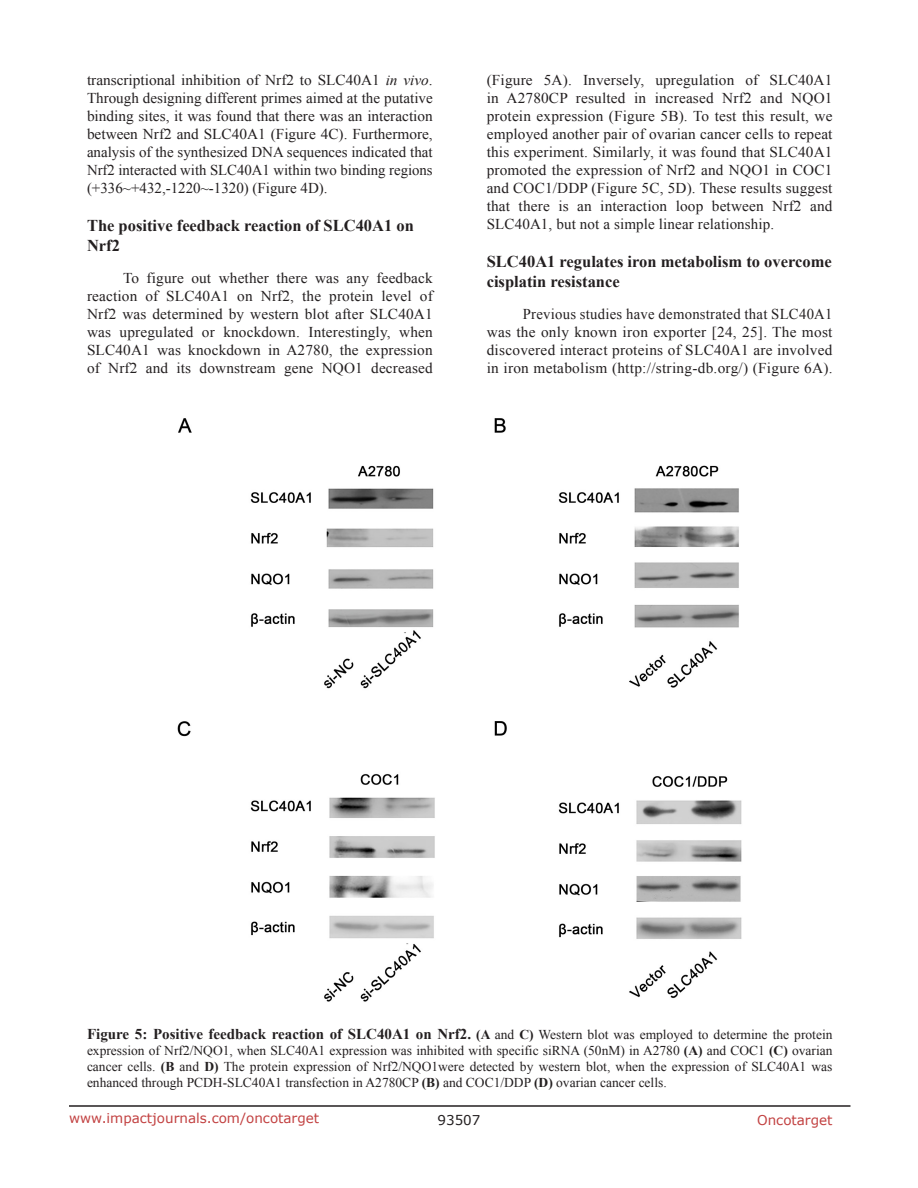
<style>
.page{position:relative;width:918px;height:1188px;background:#fff}
.page>*{position:absolute;margin:0;border:0;box-sizing:border-box;transform-origin:0 0}
.SubHeading{font:700 16.5px/19.8px "Times New Roman";color:#231f20}
.BodyText{font:15px/18px "Times New Roman";letter-spacing:.01em;color:#231f20;text-align:justify}
.figuretext{font:700 15px "Times New Roman";color:#231f20}
.figuretext-2{font:13.5px/16.2px "Times New Roman";color:#231f20;text-align:justify}
.t1{font:13.5px "Verdana";color:#c24141}
.t2{font:13.5px "Verdana";color:#231f20}
.s1{font-style:italic}
.s2{font-size:13.5px}
.s3{font-weight:400;font-size:13.5px}
.s4{font-weight:700}
</style>
<div class="page">
<hr style="left:69px;top:1105px;width:781px;height:2px;background:#231f20">
<img style="left:177px;top:418px;width:565px;height:584px">
<p class="BodyText" style="left:87px;top:71px;width:347px">transcriptional inhibition of Nrf2 to SLC40A1 <span class="s1">in vivo</span>.<br>Through designing different primes aimed at the putative binding sites, it was found that there was an interaction between Nrf2 and SLC40A1 (Figure 4C). Furthermore, analysis of the synthesized DNA sequences indicated that Nrf2 interacted with SLC40A1 within two binding regions (+336~+432,-1220~-1320) (Figure 4D).</p>
<p class="SubHeading" style="left:87px;top:215px;width:328px">The positive feedback reaction of SLC40A1 on<br>Nrf2</p>
<p class="BodyText" style="left:87px;top:268px;width:347px;text-indent:36px">To figure out whether there was any feedback reaction of SLC40A1 on Nrf2, the protein level of Nrf2 was determined by western blot after SLC40A1 was upregulated or knockdown. Interestingly, when SLC40A1 was knockdown in A2780, the expression of Nrf2 and its downstream gene NQO1 decreased</p>
<p class="BodyText" style="left:487px;top:71px;width:347px">(Figure 5A). Inversely, upregulation of SLC40A1 in A2780CP resulted in increased Nrf2 and NQO1 protein expression (Figure 5B). To test this result, we employed another pair of ovarian cancer cells to repeat this experiment. Similarly, it was found that SLC40A1 promoted the expression of Nrf2 and NQO1 in COC1 and COC1/DDP (Figure 5C, 5D). These results suggest that there is an interaction loop between Nrf2 and SLC40A1, but not a simple linear relationship.</p>
<p class="SubHeading" style="left:487px;top:251px;width:347px">SLC40A1 regulates iron metabolism to overcome cisplatin resistance</p>
<p class="BodyText" style="left:487px;top:304px;width:347px;text-indent:36px">Previous studies have demonstrated that SLC40A1 was the only known iron exporter [24, 25]. The most discovered interact proteins of SLC40A1 are involved in iron metabolism (http://string-db.org/) (Figure 6A).</p>
<p class="figuretext" style="left:87px;top:1023px;width:747px">Figure 5: Positive feedback reaction of SLC40A1 on Nrf2. <span class="s2">(A</span> <span class="s3">and</span> <span class="s2">C)</span> <span class="s3">Western blot was employed to determine the protein</span></p>
<p class="figuretext-2" style="left:87px;top:1042px;width:747px">expression of Nrf2/NQO1, when SLC40A1 expression was inhibited with specific siRNA (50nM) in A2780 <span class="s4">(A)</span> and COC1 <span class="s4">(C)</span> ovarian cancer cells. <span class="s4">(B</span> and <span class="s4">D)</span> The protein expression of Nrf2/NQO1were detected by western blot, when the expression of SLC40A1 was enhanced through PCDH-SLC40A1 transfection in A2780CP <span class="s4">(B)</span> and COC1/DDP <span class="s4">(D)</span> ovarian cancer cells.</p>
<p class="t1" style="left:69px;top:1109px;width:252px">www.impactjournals.com/oncotarget</p>
<p class="t2" style="left:438px;top:1111px;width:44px">93507</p>
<p class="t1" style="left:757px;top:1111px;width:77px">Oncotarget</p>
</div>
